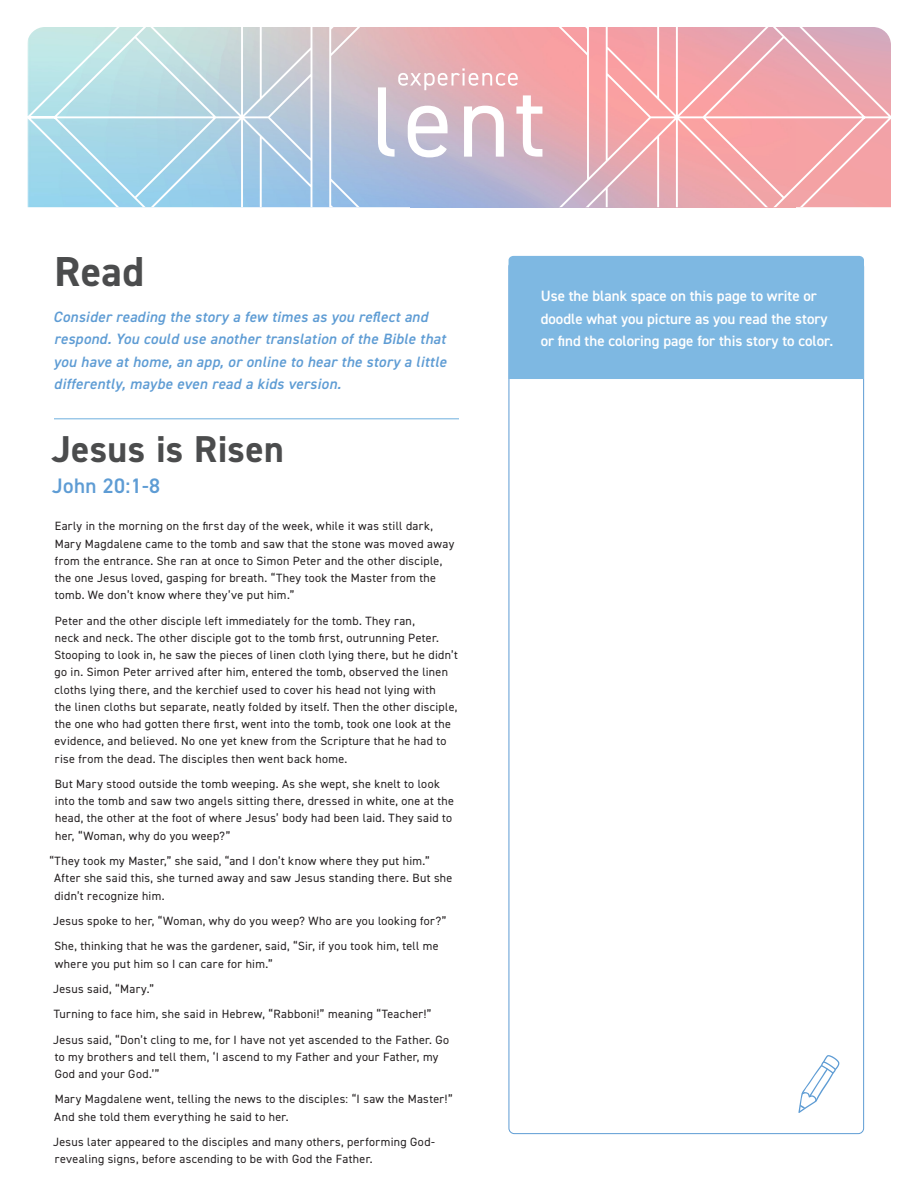
<style>
.page{position:relative;width:918px;height:1188px;background:#fff}
.page>*{position:absolute;margin:0;border:0;box-sizing:border-box;transform-origin:0 0}
.t1{font:700 42px "DIN2014";color:#4b4c4d}
.t2{font:700 37.5px "DIN2014";letter-spacing:.01em;color:#4b4c4d}
.t3{font:600 21px "DIN2014";letter-spacing:.02em;color:#5e9cd4}
.t4{font:italic 600 15px/22.5px "DIN2014";letter-spacing:.02em;color:#5e9cd4}
.t5{font:600 15px/22.5px "DIN2014";color:#fff}
.t6{font:12px/17.2px "DIN2014";letter-spacing:.03em;color:#231f20}
</style>
<div class="page">
<svg style="left:27px;top:27px;width:864px;height:180px;background:#d2bdc8"></svg>
<div style="left:509px;top:256px;width:355px;height:123px;background:#7eb8e2"></div>
<svg style="left:798px;top:1055px;width:41px;height:58px"></svg>
<hr style="left:54px;top:418px;width:405px;height:1px;background:#7eb8e2">
<p class="t1" style="left:55px;top:243px;width:91px">Read</p>
<p class="t4" style="left:53px;top:305px;width:395px">Consider reading the story a few times as you reflect and respond. You could use another translation of the Bible that you have at home, an app, or online to hear the story a little differently, maybe even read a kids version.</p>
<p class="t2" style="left:52px;top:424px;width:234px">Jesus is Risen</p>
<p class="t3" style="left:52px;top:472px;width:110px">John 20:1-8</p>
<p class="t6" style="left:55px;top:517px;width:401px">Early in the morning on the first day of the week, while it was still dark, Mary Magdalene came to the tomb and saw that the stone was moved away from the entrance. She ran at once to Simon Peter and the other disciple, the one Jesus loved, gasping for breath. “They took the Master from the tomb. We don’t know where they’ve put him.”</p>
<p class="t6" style="left:54px;top:612px;width:405px">Peter and the other disciple left immediately for the tomb. They ran,<br>neck and neck. The other disciple got to the tomb first, outrunning Peter.<br>Stooping to look in, he saw the pieces of linen cloth lying there, but he didn’t go in. Simon Peter arrived after him, entered the tomb, observed the linen cloths lying there, and the kerchief used to cover his head not lying with<br>the linen cloths but separate, neatly folded by itself. Then the other disciple, the one who had gotten there first, went into the tomb, took one look at the evidence, and believed. No one yet knew from the Scripture that he had to rise from the dead. The disciples then went back home.</p>
<p class="t6" style="left:55px;top:775px;width:401px">But Mary stood outside the tomb weeping. As she wept, she knelt to look into the tomb and saw two angels sitting there, dressed in white, one at the head, the other at the foot of where Jesus’ body had been laid. They said to her, “Woman, why do you weep?”</p>
<p class="t6" style="left:54px;top:852px;width:400px;text-indent:-5px">“They took my Master,” she said, “and I don’t know where they put him.”<br>After she said this, she turned away and saw Jesus standing there. But she didn’t recognize him.</p>
<p class="t6" style="left:53px;top:912px;width:395px">Jesus spoke to her, “Woman, why do you weep? Who are you looking for?”</p>
<p class="t6" style="left:54px;top:937px;width:386px">She, thinking that he was the gardener, said, “Sir, if you took him, tell me where you put him so I can care for him.”</p>
<p class="t6" style="left:53px;top:980px;width:103px">Jesus said, “Mary.”</p>
<p class="t6" style="left:54px;top:1005px;width:379px">Turning to face him, she said in Hebrew, “Rabboni!” meaning “Teacher!”</p>
<p class="t6" style="left:53px;top:1031px;width:398px">Jesus said, “Don’t cling to me, for I have not yet ascended to the Father. Go to my brothers and tell them, ‘I ascend to my Father and your Father, my<br>God and your God.’”</p>
<p class="t6" style="left:54px;top:1090px;width:400px">Mary Magdalene went, telling the news to the disciples: “I saw the Master!”<br>And she told them everything he said to her.</p>
<p class="t6" style="left:53px;top:1133px;width:383px">Jesus later appeared to the disciples and many others, performing God&shy;revealing signs, before ascending to be with God the Father.</p>
<p class="t5" style="left:541px;top:284px;width:294px">Use the blank space on this page to write or doodle what you picture as you read the story or find the coloring page for this story to color.</p>
</div>
